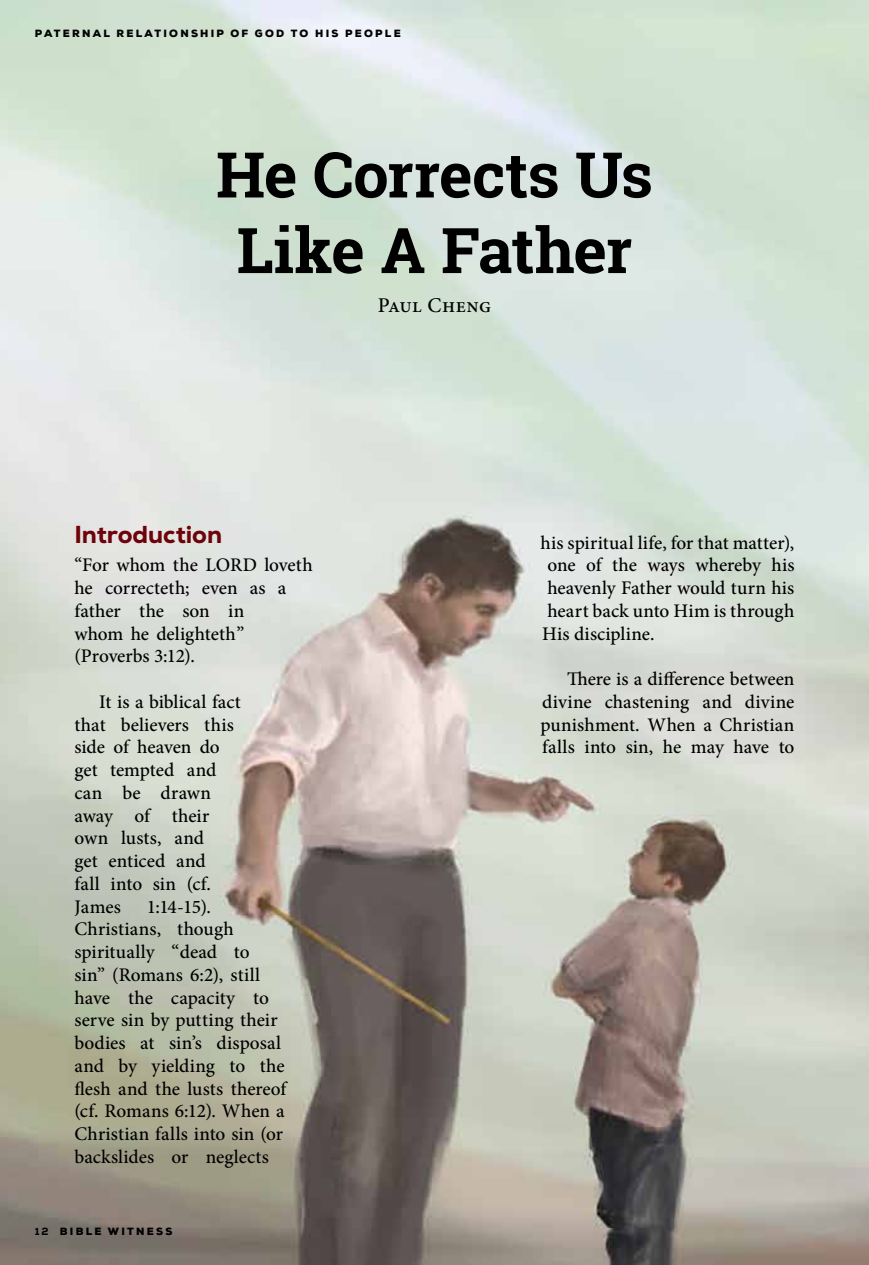
<style>
.page{position:relative;width:869px;height:1265px;background:#fff}
.page>*{position:absolute;margin:0;border:0;box-sizing:border-box;transform-origin:0 0}
.t1{font:700 63px/75.6px "Roboto Slab";letter-spacing:-.02em;color:#000;text-align:center}
.t2{font:800 24.5px "Nexa";letter-spacing:-.005em;color:#6e0309}
.t3{font:500 21px "Minion Pro";letter-spacing:.02em;color:#000}
.t4{font:500 19.25px/22.8px "Minion Pro";letter-spacing:.005em;color:#000}
.t5{font:900 10.5px "Nexa";letter-spacing:.215em;color:#000}
.s1{font-weight:800}
</style>
<div class="page">
<img style="left:0;top:0;width:868px;height:1265px">
<p class="t5" style="left:35px;top:27px;width:367px">PATERNAL RELATIONSHIP OF GOD TO H IS PEOPLE</p>
<h1 class="t1" style="left:216px;top:136px;width:438px">He Corrects Us<br>Like A Father</h1>
<p class="t3" style="left:377px;top:291px;width:115px">Paul Cheng</p>
<p class="t2" style="left:74px;top:519px;width:149px">Introduction</p>
<p class="t4" style="left:74px;top:554px;width:239px">“For whom the LORD loveth he correcteth; even as a father the son in<br>whom he delighteth” (Proverbs 3:12).</p>
<p class="t4" style="left:74px;top:690px;width:168px;text-indent:25px">It is a biblical fact that believers this side of heaven do get tempted and can be drawn away of their own lusts, and<br>get enticed and<br>fall into sin (cf.<br>James</p>
<p class="t4" style="left:74px;top:895px;width:213px;text-indent:72px">1:14-15).<br>Christians, though spiritually “dead to<br>sin” (Romans 6:2), still have the capacity to serve sin by putting their bodies at sin’s disposal and by yielding to the flesh and the lusts thereof (cf. Romans 6:12). When a<br>Christian falls into sin (or backslides or neglects</p>
<p class="t5" style="left:35px;top:1225px;width:60px"><span class="s1">12</span> BI BLE</p>
<p class="t5" style="left:108px;top:1225px;width:23px">WITNESS</p>
<p class="t4" style="left:540px;top:531px;width:255px;text-align:justify">his spiritual life, for that matter), one of the ways whereby his heavenly Father would turn his heart back unto Him is through His discipline.</p>
<p class="t4" style="left:540px;top:668px;width:255px;text-align:justify;text-indent:27px">There is a difference between divine chastening and divine punishment. When a Christian falls into sin, he may have to</p>
</div>
